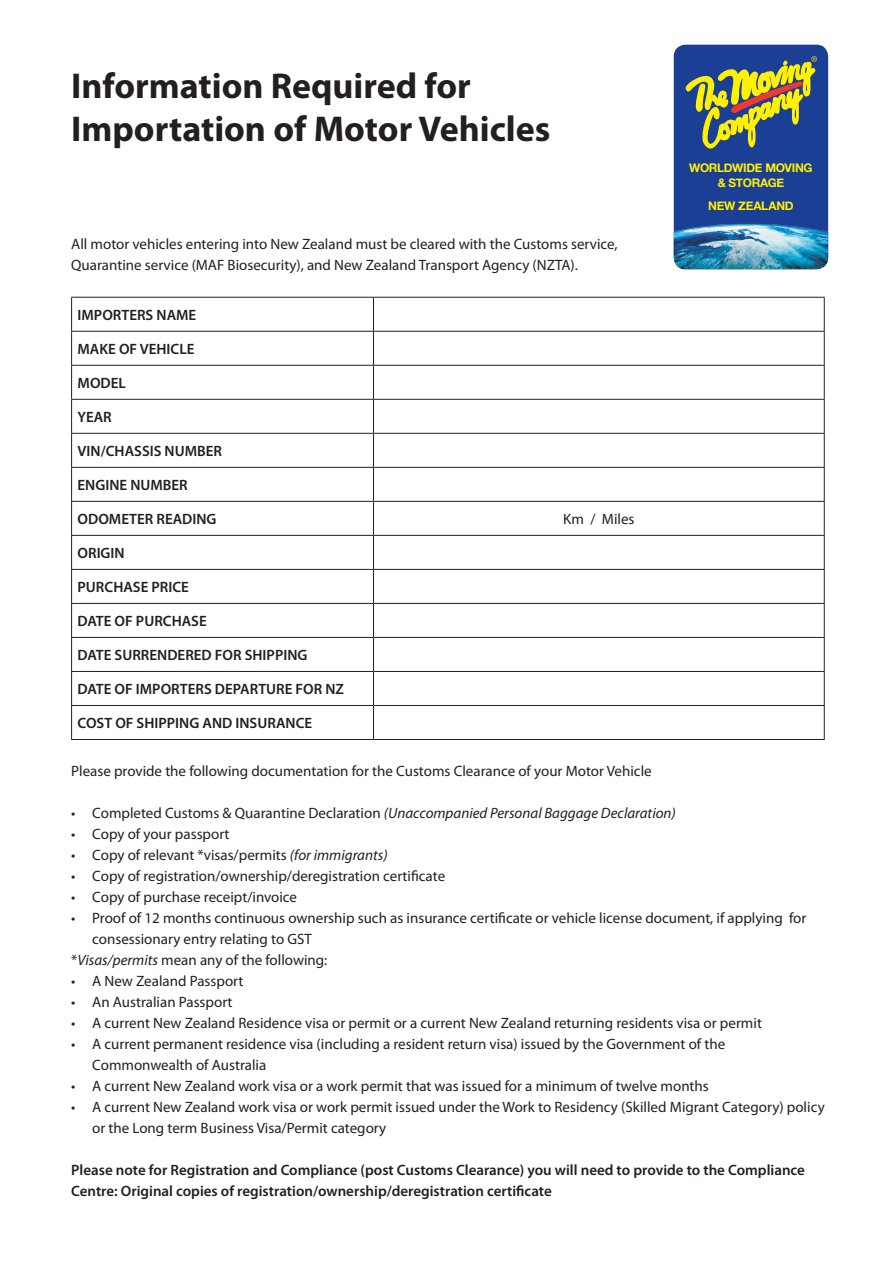
<style>
.page{position:relative;width:893px;height:1263px;background:#fff}
.page>*{position:absolute;margin:0;border:0;box-sizing:border-box;transform-origin:0 0}
.t1{font:700 36px "Myriad Pro";color:#231f20}
.t2{font:15px/21px "Myriad Pro";color:#231f20}
.t3{font:600 15px/21px "Myriad Pro";color:#231f20}
.t4{font:italic 15px "Myriad Pro";color:#231f20}
.t5{font:700 11.85px/14.2px "Helvetica Neue";letter-spacing:-.02em;color:#fff101;text-align:center}
.s1{font-style:normal}
.s2{font-style:italic}
</style>
<div class="page">
<hr style="left:71px;top:297px;width:302px;height:1px;background:#231f20">
<hr style="left:71px;top:298px;width:1px;height:33px;background:#231f20">
<hr style="left:373px;top:297px;width:452px;height:1px;background:#231f20">
<hr style="left:373px;top:298px;width:1px;height:33px;background:#231f20">
<hr style="left:824px;top:298px;width:1px;height:33px;background:#231f20">
<hr style="left:71px;top:331px;width:302px;height:1px;background:#231f20">
<hr style="left:71px;top:332px;width:1px;height:33px;background:#231f20">
<hr style="left:373px;top:331px;width:452px;height:1px;background:#231f20">
<hr style="left:373px;top:332px;width:1px;height:33px;background:#231f20">
<hr style="left:824px;top:332px;width:1px;height:33px;background:#231f20">
<hr style="left:71px;top:365px;width:302px;height:1px;background:#231f20">
<hr style="left:71px;top:366px;width:1px;height:33px;background:#231f20">
<hr style="left:373px;top:365px;width:452px;height:1px;background:#231f20">
<hr style="left:373px;top:366px;width:1px;height:33px;background:#231f20">
<hr style="left:824px;top:366px;width:1px;height:33px;background:#231f20">
<hr style="left:71px;top:399px;width:302px;height:1px;background:#231f20">
<hr style="left:71px;top:400px;width:1px;height:33px;background:#231f20">
<hr style="left:373px;top:399px;width:452px;height:1px;background:#231f20">
<hr style="left:373px;top:400px;width:1px;height:33px;background:#231f20">
<hr style="left:824px;top:400px;width:1px;height:33px;background:#231f20">
<hr style="left:71px;top:433px;width:302px;height:1px;background:#231f20">
<hr style="left:71px;top:434px;width:1px;height:33px;background:#231f20">
<hr style="left:373px;top:433px;width:452px;height:1px;background:#231f20">
<hr style="left:373px;top:434px;width:1px;height:33px;background:#231f20">
<hr style="left:824px;top:434px;width:1px;height:33px;background:#231f20">
<hr style="left:71px;top:467px;width:302px;height:1px;background:#231f20">
<hr style="left:71px;top:468px;width:1px;height:33px;background:#231f20">
<hr style="left:373px;top:467px;width:452px;height:1px;background:#231f20">
<hr style="left:373px;top:468px;width:1px;height:33px;background:#231f20">
<hr style="left:824px;top:468px;width:1px;height:33px;background:#231f20">
<hr style="left:71px;top:501px;width:302px;height:1px;background:#231f20">
<hr style="left:71px;top:502px;width:1px;height:33px;background:#231f20">
<hr style="left:373px;top:501px;width:452px;height:1px;background:#231f20">
<hr style="left:373px;top:502px;width:1px;height:33px;background:#231f20">
<hr style="left:824px;top:502px;width:1px;height:33px;background:#231f20">
<hr style="left:71px;top:535px;width:302px;height:1px;background:#231f20">
<hr style="left:71px;top:536px;width:1px;height:33px;background:#231f20">
<hr style="left:373px;top:535px;width:452px;height:1px;background:#231f20">
<hr style="left:373px;top:536px;width:1px;height:33px;background:#231f20">
<hr style="left:824px;top:536px;width:1px;height:33px;background:#231f20">
<hr style="left:71px;top:569px;width:302px;height:1px;background:#231f20">
<hr style="left:71px;top:570px;width:1px;height:33px;background:#231f20">
<hr style="left:373px;top:569px;width:452px;height:1px;background:#231f20">
<hr style="left:373px;top:570px;width:1px;height:33px;background:#231f20">
<hr style="left:824px;top:570px;width:1px;height:33px;background:#231f20">
<hr style="left:71px;top:603px;width:302px;height:1px;background:#231f20">
<hr style="left:71px;top:604px;width:1px;height:33px;background:#231f20">
<hr style="left:373px;top:603px;width:452px;height:1px;background:#231f20">
<hr style="left:373px;top:604px;width:1px;height:33px;background:#231f20">
<hr style="left:824px;top:604px;width:1px;height:33px;background:#231f20">
<hr style="left:71px;top:637px;width:302px;height:1px;background:#231f20">
<hr style="left:71px;top:638px;width:1px;height:33px;background:#231f20">
<hr style="left:373px;top:637px;width:452px;height:1px;background:#231f20">
<hr style="left:373px;top:638px;width:1px;height:33px;background:#231f20">
<hr style="left:824px;top:638px;width:1px;height:33px;background:#231f20">
<hr style="left:71px;top:671px;width:302px;height:1px;background:#231f20">
<hr style="left:71px;top:672px;width:1px;height:33px;background:#231f20">
<hr style="left:373px;top:671px;width:452px;height:1px;background:#231f20">
<hr style="left:373px;top:672px;width:1px;height:33px;background:#231f20">
<hr style="left:824px;top:672px;width:1px;height:33px;background:#231f20">
<hr style="left:71px;top:705px;width:302px;height:1px;background:#231f20">
<hr style="left:71px;top:706px;width:1px;height:33px;background:#231f20">
<hr style="left:373px;top:705px;width:452px;height:1px;background:#231f20">
<hr style="left:373px;top:706px;width:1px;height:33px;background:#231f20">
<hr style="left:824px;top:706px;width:1px;height:33px;background:#231f20">
<hr style="left:71px;top:739px;width:302px;height:1px;background:#231f20">
<hr style="left:373px;top:739px;width:452px;height:1px;background:#231f20">
<div style="left:674px;top:45px;width:154px;height:224px;background:#1b3f94;border-radius:12px"></div>
<img style="left:674px;top:224px;width:154px;height:45px">
<svg style="left:685px;top:56px;width:132px;height:93px"></svg>
<p class="t1" style="left:71px;top:66px;width:401px">Information Required for</p>
<p class="t1" style="left:71px;top:109px;width:481px">Importation of Motor Vehicles</p>
<p class="t5" style="left:689px;top:161px;width:125px">WORLDWIDE MOVING &amp; STORAGE</p>
<p class="t5" style="left:708px;top:199px;width:87px">NEW ZEALAND</p>
<p class="t2" style="left:71px;top:233px;width:548px">All motor vehicles entering into New Zealand must be cleared with the Customs service,<br>Quarantine service (MAF Biosecurity), and New Zealand Transport Agency (NZTA).</p>
<p class="t3" style="left:78px;top:305px;width:120px">IMPORTERS NAME</p>
<p class="t3" style="left:78px;top:339px;width:118px">MAKE OF VEHICLE</p>
<p class="t3" style="left:78px;top:373px;width:50px">MODEL</p>
<p class="t3" style="left:78px;top:407px;width:36px">YEAR</p>
<p class="t3" style="left:78px;top:441px;width:146px">VIN/CHASSIS NUMBER</p>
<p class="t3" style="left:78px;top:475px;width:112px">ENGINE NUMBER</p>
<p class="t3" style="left:78px;top:509px;width:141px">ODOMETER READING</p>
<p class="t2" style="left:563px;top:508px;width:73px">Km / Miles</p>
<p class="t3" style="left:78px;top:543px;width:49px">ORIGIN</p>
<p class="t3" style="left:78px;top:577px;width:113px">PURCHASE PRICE</p>
<p class="t3" style="left:78px;top:611px;width:131px">DATE OF PURCHASE</p>
<p class="t3" style="left:78px;top:645px;width:231px">DATE SURRENDERED FOR SHIPPING</p>
<p class="t3" style="left:78px;top:679px;width:268px">DATE OF IMPORTERS DEPARTURE FOR NZ</p>
<p class="t3" style="left:78px;top:713px;width:236px">COST OF SHIPPING AND INSURANCE</p>
<p class="t2" style="left:71px;top:760px;width:582px">Please provide the following documentation for the Customs Clearance of your Motor Vehicle</p>
<p class="t4" style="left:71px;top:803px;width:606px"><span class="s1">• Completed Customs &amp; Quarantine Declaration</span> (Unaccompanied Personal Baggage Declaration)</p>
<p class="t2" style="left:71px;top:823px;width:160px">• Copy of your passport</p>
<p class="t2" style="left:71px;top:844px;width:318px">• Copy of relevant *visas/permits <span class="s2">(for immigrants)</span></p>
<p class="t2" style="left:71px;top:865px;width:375px">• Copy of registration/ownership/deregistration certificate</p>
<p class="t2" style="left:71px;top:886px;width:227px">• Copy of purchase receipt/invoice</p>
<p class="t2" style="left:92px;top:907px;width:716px;text-indent:-21px">• Proof of 12 months continuous ownership such as insurance certificate or vehicle license document, if applying for consessionary entry relating to GST</p>
<p class="t2" style="left:71px;top:949px;width:258px">*<span class="s2">Visas/permits</span> mean any of the following:</p>
<p class="t2" style="left:71px;top:970px;width:174px">• A New Zealand Passport</p>
<p class="t2" style="left:71px;top:991px;width:163px">• An Australian Passport</p>
<p class="t2" style="left:71px;top:1012px;width:692px">• A current New Zealand Residence visa or permit or a current New Zealand returning residents visa or permit</p>
<p class="t2" style="left:92px;top:1033px;width:634px;text-indent:-21px">• A current permanent residence visa (including a resident return visa) issued by the Government of the<br>Commonwealth of Australia</p>
<p class="t2" style="left:71px;top:1075px;width:639px">• A current New Zealand work visa or a work permit that was issued for a minimum of twelve months</p>
<p class="t2" style="left:92px;top:1096px;width:734px;text-indent:-21px">• A current New Zealand work visa or work permit issued under the Work to Residency (Skilled Migrant Category) policy or the Long term Business Visa/Permit category</p>
<p class="t3" style="left:71px;top:1159px;width:735px">Please note for Registration and Compliance (post Customs Clearance) you will need to provide to the Compliance<br>Centre: Original copies of registration/ownership/deregistration certificate</p>
</div>
